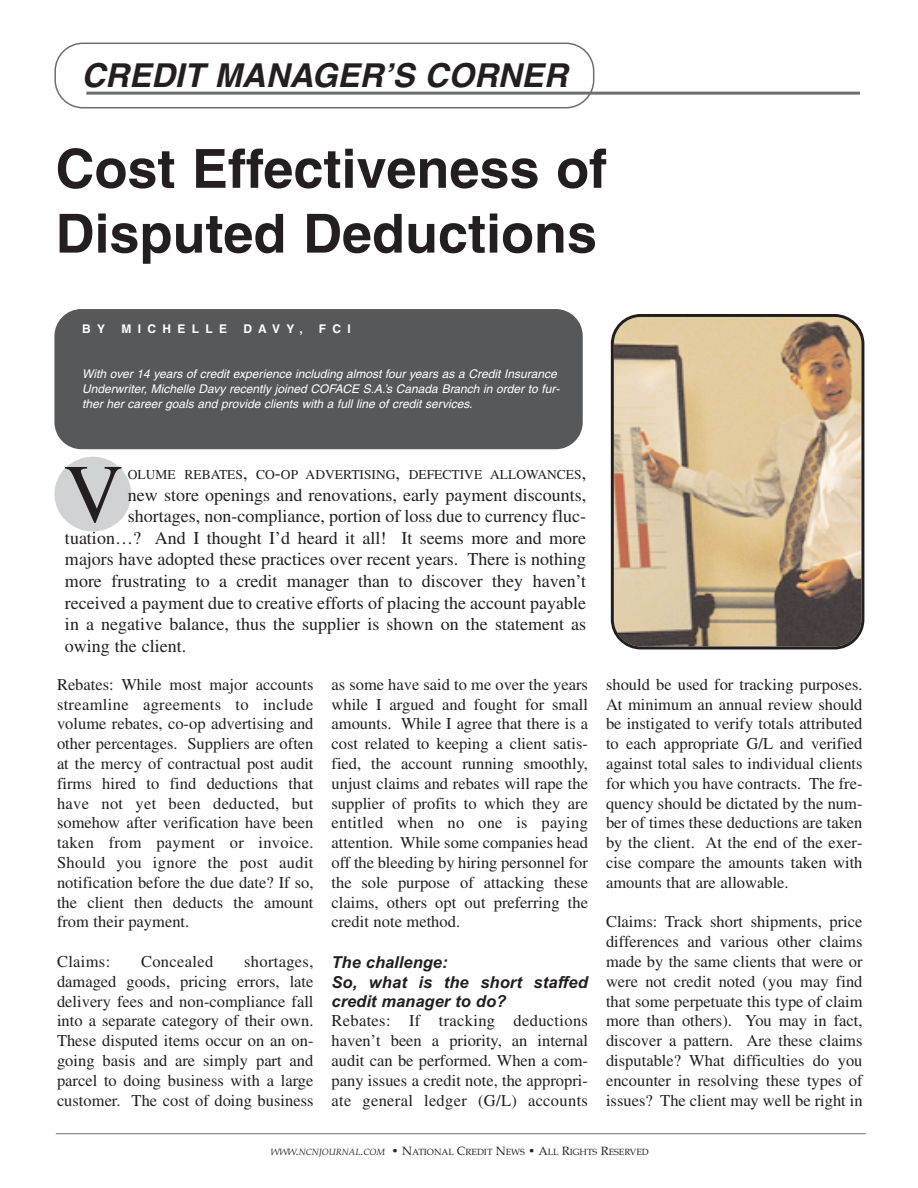
<style>
.page{position:relative;width:918px;height:1188px;background:#fff}
.page>*{position:absolute;margin:0;border:0;box-sizing:border-box;transform-origin:0 0}
.t1{font:83.25px "Times";color:#231f20}
.t2{font:700 54px/64.8px "Helvetica";color:#231f20}
.t3{font:italic 700 33px "Helvetica";color:#231f20}
.t4{font:18px "Times";color:#231f20}
.t5{font:16.5px/19.8px "Times";color:#231f20;text-align:justify}
.t6{font:italic 700 16.5px/19.8px "Arial";color:#231f20}
.t7{font:16.5px "Times";letter-spacing:.02em;color:#231f20}
.t8{font:13.5px "Times";color:#231f20}
.t9{font:italic 12px/15px "Helvetica";color:#fff}
.t10{font:700 12px "Helvetica";letter-spacing:.53em;color:#fff}
.t11{font:9px "Book Antiqua";color:#231f20}
.s1{font-size:18px}
.s2{font-style:italic}
.s3{font-style:italic;font-size:12px}
.s4{font-size:12px}
</style>
<div class="page">
<hr style="left:56px;top:1133px;width:810px;height:1px;background:#6c6d70">
<div style="left:54px;top:457px;width:77px;height:74px;background:#d1d2d4;border-radius:50%"></div>
<svg style="left:54px;top:43px;width:540px;height:65px"></svg>
<hr style="left:86px;top:92px;width:774px;height:3px;background:#6c6d70">
<svg style="left:611px;top:314px;width:253px;height:335px;background:#c0aa8a"></svg>
<div style="left:54px;top:309px;width:529px;height:140px;background:#57585a;border-radius:27px"></div>
<h3 class="t3" style="left:81px;top:63px;width:488px">CREDIT MANAGER’S CORNER</h3>
<h2 class="t2" style="left:56px;top:141px;width:553px">Cost Effectiveness of<br>Disputed Deductions</h2>
<p class="t10" style="left:82px;top:324px;width:25px">B Y</p>
<p class="t10" style="left:122px;top:324px;width:107px">MICHELLE</p>
<p class="t10" style="left:244px;top:324px;width:61px">DAVY,</p>
<p class="t10" style="left:319px;top:324px;width:34px">FCI</p>
<p class="t9" style="left:82px;top:367px;width:479px">With over 14 years of credit experience including almost four years as a Credit Insurance<br>Underwriter, Michelle Davy recently joined COFACE S.A.’s Canada Branch in order to fur&shy;ther her career goals and provide clients with a full line of credit services.</p>
<h1 class="t1" style="left:64px;top:465px;width:62px">V</h1>
<p class="t8" style="left:128px;top:470px;width:460px">OLUME REBATES<span class="s1">,</span> CO<span class="s1">-</span>OP ADVERTISING<span class="s1">,</span> DEFECTIVE ALLOWANCES<span class="s1">,</span></p>
<p class="t4" style="left:128px;top:488px;width:460px">new store openings and renovations, early payment discounts,</p>
<p class="t4" style="left:128px;top:510px;width:460px">shortages, non-compliance, portion of loss due to currency fluc-</p>
<p class="t4" style="left:65px;top:531px;width:523px">tuation…? And I thought I’d heard it all! It seems more and more</p>
<p class="t4" style="left:65px;top:553px;width:523px">majors have adopted these practices over recent years. There is nothing</p>
<p class="t4" style="left:65px;top:575px;width:523px">more frustrating to a credit manager than to discover they haven’t</p>
<p class="t4" style="left:65px;top:596px;width:523px">received a payment due to creative efforts of placing the account payable</p>
<p class="t4" style="left:65px;top:618px;width:523px">in a negative balance, thus the supplier is shown on the statement as</p>
<p class="t4" style="left:65px;top:639px;width:123px">owing the client.</p>
<p class="t5" style="left:57px;top:676px;width:258px">Rebates: While most major accounts streamline agreements to include volume rebates, co-op advertising and other percentages. Suppliers are often at the mercy of contractual post audit firms hired to find deductions that have not yet been deducted, but somehow after verification have been taken from payment or invoice.<br>Should you ignore the post audit notification before the due date? If so, the client then deducts the amount from their payment.</p>
<p class="t5" style="left:57px;top:953px;width:55px">Claims:</p>
<p class="t7" style="left:141px;top:956px;width:74px">Concealed</p>
<p class="t5" style="left:57px;top:953px;width:258px;text-indent:187px">shortages, damaged goods, pricing errors, late delivery fees and non-compliance fall into a separate category of their own.<br>These disputed items occur on an on&shy;going basis and are simply part and parcel to doing business with a large customer. The cost of doing business</p>
<p class="t5" style="left:332px;top:676px;width:258px">as some have said to me over the years while I argued and fought for small amounts. While I agree that there is a cost related to keeping a client satis&shy;fied, the account running smoothly, unjust claims and rebates will rape the supplier of profits to which they are entitled when no one is paying attention. While some companies head off the bleeding by hiring personnel for the sole purpose of attacking these claims, others opt out preferring the credit note method.</p>
<p class="t6" style="left:332px;top:952px;width:258px">The challenge:<br>So, what is the short staffed credit manager to do?</p>
<p class="t5" style="left:332px;top:1013px;width:258px">Rebates: If tracking deductions haven’t been a priority, an internal audit can be performed. When a com&shy;pany issues a credit note, the appropri&shy;ate general ledger (G/L) accounts</p>
<p class="t5" style="left:606px;top:676px;width:258px">should be used for tracking purposes.<br>At minimum an annual review should be instigated to verify totals attributed to each appropriate G/L and verified against total sales to individual clients for which you have contracts. The fre&shy;quency should be dictated by the num&shy;ber of times these deductions are taken by the client. At the end of the exer&shy;cise compare the amounts taken with amounts that are allowable.</p>
<p class="t5" style="left:606px;top:914px;width:258px">Claims: Track short shipments, price differences and various other claims made by the same clients that were or were not credit noted (you may find that some perpetuate this type of claim more than others). You may in fact, discover a pattern. Are these claims disputable? What difficulties do you encounter in resolving these types of issues? The client may well be right in</p>
<p class="t11" style="left:271px;top:1146px;width:379px"><span class="s2">WWW</span><span class="s3">.</span><span class="s2">NCNJOURNAL</span><span class="s3">.</span><span class="s2">COM</span> <span class="s4">• N</span>ATIONAL <span class="s4">C</span>REDIT <span class="s4">N</span>EWS <span class="s4">• A</span>LL <span class="s4">R</span>IGHTS <span class="s4">R</span>ESERVED</p>
</div>
